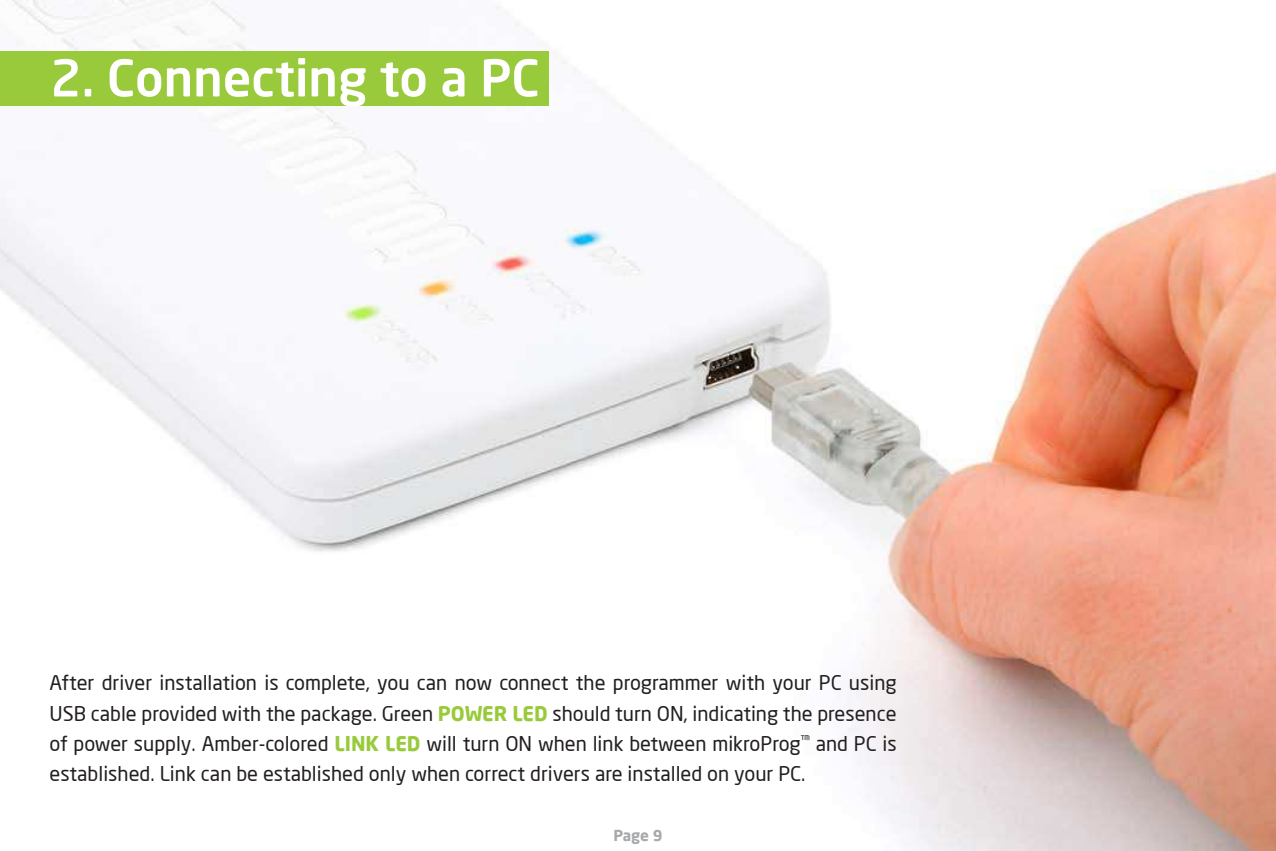
<style>
.page{position:relative;width:1276px;height:851px;background:#fff}
.page>*{position:absolute;margin:0;border:0;box-sizing:border-box;transform-origin:0 0}
.t1{font:500 50px "Neo Sans Pro";color:#fff}
.t2{font:20px/30px "Neo Sans Pro";color:#231f20;text-align:justify}
.t3{font:700 15px "Neo Sans Pro";color:#a7a9ac}
.s1{font-weight:700;color:#99ca3c}
</style>
<div class="page">
<img style="left:0;top:0;width:1276px;height:850px">
<div style="left:1px;top:51px;width:548px;height:55px;background:#99ca3c"></div>
<h1 class="t1" style="left:50px;top:58px;width:491px">2. Connecting to a PC</h1>
<p class="t2" style="left:50px;top:669px;width:848px">After driver installation is complete, you can now connect the programmer with your PC using USB cable provided with the package. Green <span class="s1">POWER LED</span> should turn ON, indicating the presence of power supply. Amber-colored <span class="s1">LINK LED</span> will turn ON when link between mikroProg<sup>™</sup> and PC is established. Link can be established only when correct drivers are installed on your PC.</p>
<p class="t3" style="left:613px;top:828px;width:51px">Page 9</p>
</div>
